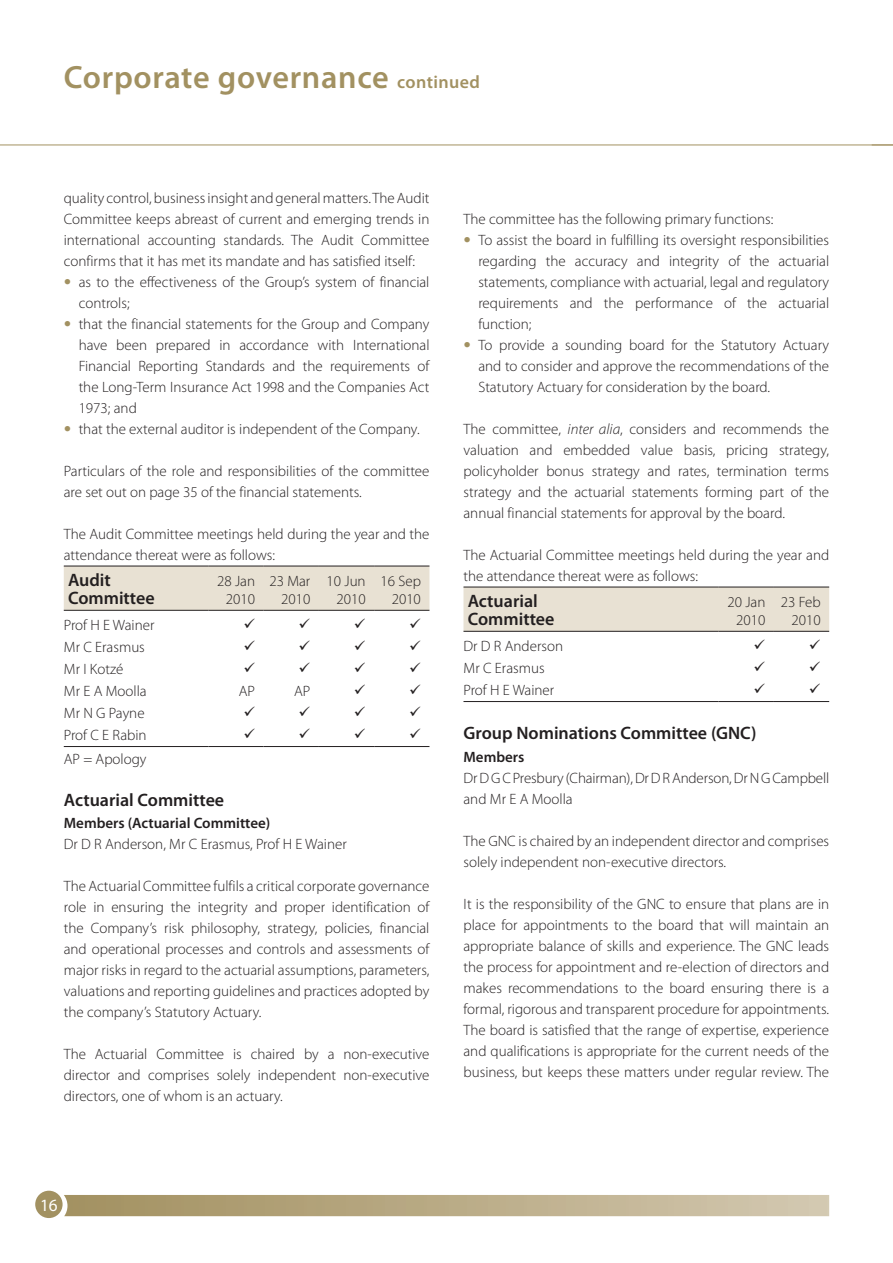
<style>
.page{position:relative;width:893px;height:1263px;background:#fff}
.page>*{position:absolute;margin:0;border:0;box-sizing:border-box;transform-origin:0 0}
.t1{font:600 32.25px "Myriad Pro";letter-spacing:.02em;color:#a29161}
.t2{font:600 18px/18px "Myriad Pro";color:#231f20}
.t3{font:17.25px "Myriad Pro";color:#fff}
.t4{font:300 15px/21px "Myriad Pro";color:#231f20;text-align:justify}
.t5{font:600 15px "Myriad Pro";color:#231f20}
.s1{font-size:18px}
.s2{font-family:"Helvetica Neue LT Std";color:#a29161}
.s3{font-style:italic}
</style>
<div class="page">
<hr style="left:0;top:145px;width:893px;height:1px;background:#a29161">
<div style="left:35px;top:1191px;width:28px;height:27px;background:#a29161;border-radius:50%"></div>
<svg style="left:64px;top:1195px;width:765px;height:21px;background:#baac87"></svg>
<svg style="left:872px;top:145px;width:21px;height:1px"></svg>
<div style="left:64px;top:567px;width:365px;height:43px;background:#e8e1d3"></div>
<hr style="left:64px;top:746px;width:144px;height:1px;background:#231f20">
<hr style="left:208px;top:746px;width:56px;height:1px;background:#231f20">
<hr style="left:264px;top:746px;width:55px;height:1px;background:#231f20">
<hr style="left:319px;top:746px;width:55px;height:1px;background:#231f20">
<hr style="left:374px;top:746px;width:55px;height:1px;background:#231f20">
<hr style="left:64px;top:566px;width:144px;height:1px;background:#231f20">
<hr style="left:208px;top:566px;width:56px;height:1px;background:#231f20">
<hr style="left:264px;top:566px;width:55px;height:1px;background:#231f20">
<hr style="left:319px;top:566px;width:55px;height:1px;background:#231f20">
<hr style="left:374px;top:566px;width:55px;height:1px;background:#231f20">
<hr style="left:64px;top:610px;width:144px;height:1px;background:#231f20">
<hr style="left:208px;top:610px;width:56px;height:1px;background:#231f20">
<hr style="left:264px;top:610px;width:55px;height:1px;background:#231f20">
<hr style="left:319px;top:610px;width:55px;height:1px;background:#231f20">
<hr style="left:374px;top:610px;width:55px;height:1px;background:#231f20">
<div style="left:463px;top:588px;width:366px;height:43px;background:#e8e1d3"></div>
<hr style="left:463px;top:701px;width:256px;height:1px;background:#231f20">
<hr style="left:719px;top:701px;width:55px;height:1px;background:#231f20">
<hr style="left:774px;top:701px;width:55px;height:1px;background:#231f20">
<hr style="left:463px;top:587px;width:256px;height:1px;background:#231f20">
<hr style="left:719px;top:587px;width:55px;height:1px;background:#231f20">
<hr style="left:774px;top:587px;width:55px;height:1px;background:#231f20">
<hr style="left:463px;top:631px;width:256px;height:1px;background:#231f20">
<hr style="left:719px;top:631px;width:55px;height:1px;background:#231f20">
<hr style="left:774px;top:631px;width:55px;height:1px;background:#231f20">
<h1 class="t1" style="left:64px;top:57px;width:418px">Corporate governance <span class="s1">continued</span></h1>
<p class="t4" style="left:64px;top:187px;width:367px">quality control, business insight and general matters. The Audit Committee keeps abreast of current and emerging trends in international accounting standards. The Audit Committee confirms that it has met its mandate and has satisfied itself:</p>
<p class="t4" style="left:79px;top:271px;width:352px;text-indent:-15px"><span class="s2">•</span> as to the effectiveness of the Group’s system of financial controls;</p>
<p class="t4" style="left:79px;top:313px;width:352px;text-indent:-15px"><span class="s2">•</span> that the financial statements for the Group and Company have been prepared in accordance with International Financial Reporting Standards and the requirements of the Long-Term Insurance Act 1998 and the Companies Act 1973; and</p>
<p class="t4" style="left:64px;top:418px;width:357px"><span class="s2">•</span> that the external auditor is independent of the Company.</p>
<p class="t4" style="left:64px;top:460px;width:367px">Particulars of the role and responsibilities of the committee are set out on page 35 of the financial statements.</p>
<p class="t4" style="left:64px;top:523px;width:367px">The Audit Committee meetings held during the year and the attendance thereat were as follows:</p>
<p class="t2" style="left:68px;top:570px;width:88px">Audit<br>Committee</p>
<p class="t4" style="left:217px;top:572px;width:39px;line-height:18px;text-align:center">28 Jan<br>2010</p>
<p class="t4" style="left:269px;top:572px;width:42px;line-height:18px;text-align:right">23 Mar<br>2010</p>
<p class="t4" style="left:327px;top:572px;width:41px;line-height:18px;text-align:right">10 Jun<br>2010</p>
<p class="t4" style="left:380px;top:572px;width:42px;line-height:18px;text-align:right">16 Sep<br>2010</p>
<p class="t4" style="left:64px;top:614px;width:92px">Prof H E Wainer</p>
<p class="t4" style="left:64px;top:636px;width:83px">Mr C Erasmus</p>
<p class="t4" style="left:64px;top:658px;width:61px">Mr I Kotzé</p>
<p class="t4" style="left:64px;top:680px;width:84px">Mr E A Moolla</p>
<p class="t4" style="left:239px;top:680px;width:18px">AP</p>
<p class="t4" style="left:294px;top:680px;width:18px">AP</p>
<p class="t4" style="left:64px;top:702px;width:82px">Mr N G Payne</p>
<p class="t4" style="left:64px;top:724px;width:84px">Prof C E Rabin</p>
<p class="t4" style="left:64px;top:748px;width:84px">AP = Apology</p>
<p class="t2" style="left:64px;top:790px;width:162px">Actuarial Committee</p>
<p class="t5" style="left:64px;top:814px;width:208px">Members (Actuarial Committee)</p>
<p class="t4" style="left:64px;top:834px;width:285px">Dr D R Anderson, Mr C Erasmus, Prof H E Wainer</p>
<p class="t4" style="left:64px;top:876px;width:367px">The Actuarial Committee fulfils a critical corporate governance role in ensuring the integrity and proper identification of the Company’s risk philosophy, strategy, policies, financial and operational processes and controls and assessments of major risks in regard to the actuarial assumptions, parameters, valuations and reporting guidelines and practices adopted by the company’s Statutory Actuary.</p>
<p class="t4" style="left:64px;top:1044px;width:367px">The Actuarial Committee is chaired by a non-executive director and comprises solely independent non-executive directors, one of whom is an actuary.</p>
<p class="t4" style="left:463px;top:208px;width:311px">The committee has the following primary functions:</p>
<p class="t4" style="left:478px;top:229px;width:352px;text-indent:-15px"><span class="s2">•</span> To assist the board in fulfilling its oversight responsibilities regarding the accuracy and integrity of the actuarial statements, compliance with actuarial, legal and regulatory requirements and the performance of the actuarial function;</p>
<p class="t4" style="left:478px;top:334px;width:352px;text-indent:-15px"><span class="s2">•</span> To provide a sounding board for the Statutory Actuary and to consider and approve the recommendations of the Statutory Actuary for consideration by the board.</p>
<p class="t4" style="left:463px;top:418px;width:367px">The committee, <span class="s3">inter alia</span>, considers and recommends the valuation and embedded value basis, pricing strategy, policyholder bonus strategy and rates, termination terms strategy and the actuarial statements forming part of the annual financial statements for approval by the board.</p>
<p class="t4" style="left:463px;top:544px;width:367px">The Actuarial Committee meetings held during the year and the attendance thereat were as follows:</p>
<p class="t2" style="left:468px;top:591px;width:88px">Actuarial<br>Committee</p>
<p class="t4" style="left:727px;top:593px;width:39px;line-height:18px;text-align:center">20 Jan<br>2010</p>
<p class="t4" style="left:781px;top:593px;width:41px;line-height:18px;text-align:right">23 Feb<br>2010</p>
<p class="t4" style="left:463px;top:635px;width:101px">Dr D R Anderson</p>
<p class="t4" style="left:463px;top:657px;width:83px">Mr C Erasmus</p>
<p class="t4" style="left:463px;top:679px;width:92px">Prof H E Wainer</p>
<p class="t2" style="left:463px;top:724px;width:294px">Group Nominations Committee (GNC)</p>
<p class="t5" style="left:463px;top:747px;width:63px">Members</p>
<p class="t4" style="left:463px;top:767px;width:367px">Dr D G C Presbury (Chairman), Dr D R Anderson, Dr N G Campbell and Mr E A Moolla</p>
<p class="t4" style="left:463px;top:830px;width:367px">The GNC is chaired by an independent director and comprises solely independent non-executive directors.</p>
<p class="t4" style="left:463px;top:893px;width:367px">It is the responsibility of the GNC to ensure that plans are in place for appointments to the board that will maintain an appropriate balance of skills and experience. The GNC leads the process for appointment and re-election of directors and makes recommendations to the board ensuring there is a formal, rigorous and transparent procedure for appointments.<br>The board is satisfied that the range of expertise, experience and qualifications is appropriate for the current needs of the business, but keeps these matters under regular review. The</p>
<p class="t3" style="left:40px;top:1194px;width:19px">16</p>
</div>
